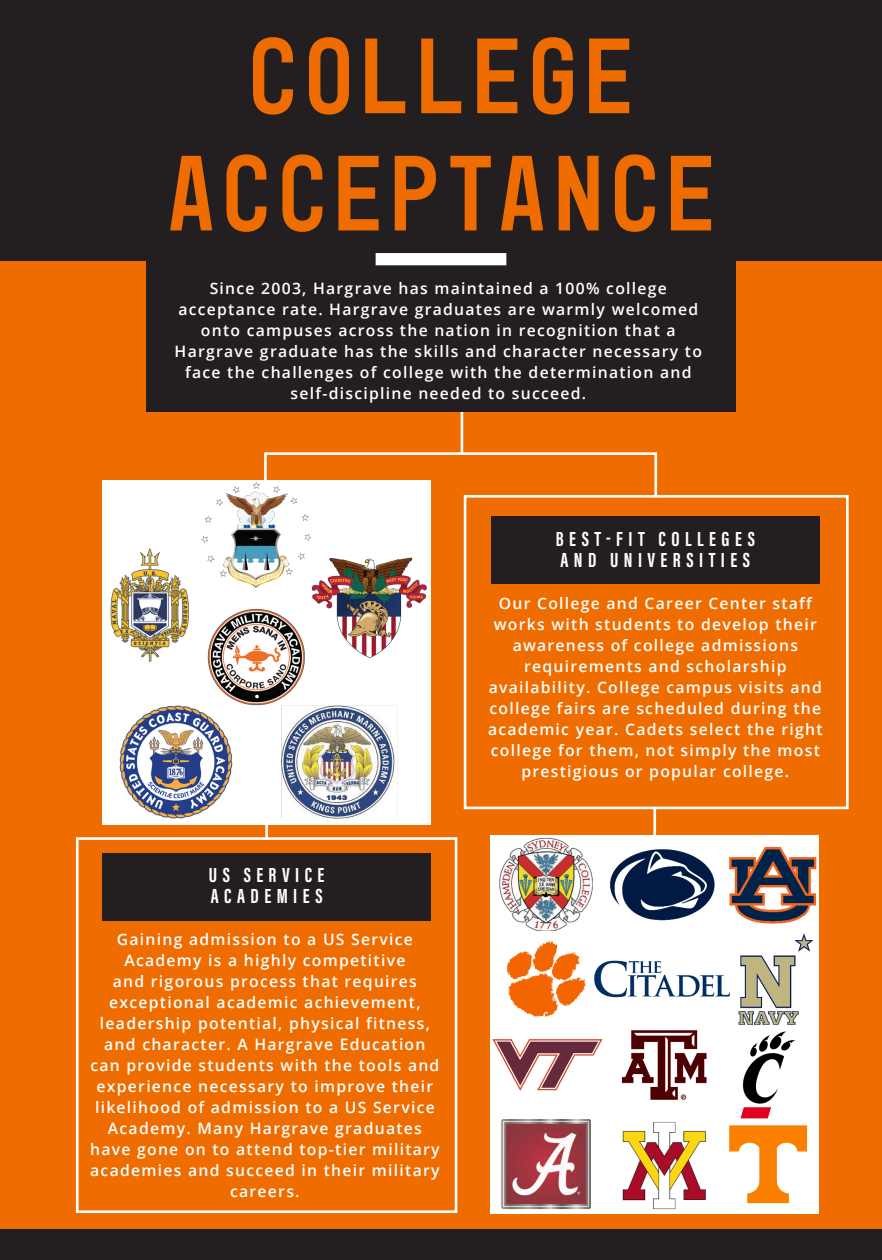
<style>
.page{position:relative;width:882px;height:1260px;background:#fff}
.page>*{position:absolute;margin:0;border:0;box-sizing:border-box;transform-origin:0 0}
.Title_Copy{font:108.5px "Mono 45 Headline";letter-spacing:.075em;color:#ef6c00}
.Heading_12_pt{font:700 21px/21px "Acumin Pro Extra Cond";letter-spacing:.26em;color:#fff}
.Body_9_pt{font:600 15.75px/21px "Open Sans";letter-spacing:.08em;color:#fff;text-align:center}
.Body_9_pt___Align_Ce{font:600 15.75px/21px "Open Sans";letter-spacing:.08em;color:#fff;text-align:center}
</style>
<div class="page">
<div style="left:0;top:0;width:882px;height:261px;background:#231f20"></div>
<div style="left:0;top:261px;width:882px;height:968px;background:#ef6c00"></div>
<hr style="left:265px;top:452px;width:392px;height:3px;background:#fff">
<hr style="left:654px;top:453px;width:3px;height:44px;background:#fff">
<hr style="left:264px;top:453px;width:3px;height:44px;background:#fff">
<hr style="left:461px;top:408px;width:2px;height:45px;background:#fff">
<div style="left:0;top:1229px;width:882px;height:31px;background:#231f20"></div>
<img style="left:490px;top:836px;width:328px;height:377px">
<img style="left:102px;top:480px;width:329px;height:344px">
<div style="left:146px;top:36px;width:590px;height:376px;background:#231f20"></div>
<hr style="left:265px;top:811px;width:3px;height:29px;background:#fff">
<hr style="left:653px;top:808px;width:3px;height:29px;background:#fff">
<svg style="left:463px;top:494px;width:386px;height:317px"></svg>
<svg style="left:75px;top:836px;width:383px;height:377px"></svg>
<div style="left:491px;top:516px;width:328px;height:68px;background:#231f20"></div>
<div style="left:376px;top:253px;width:130px;height:12px;background:#fff"></div>
<p class="Title_Copy" style="left:249px;top:13px;width:385px">COLLEGE</p>
<p class="Title_Copy" style="left:167px;top:130px;width:549px">ACCEPTANCE</p>
<p class="Body_9_pt___Align_Ce" style="left:175px;top:277px;width:529px">Since 2003, Hargrave has maintained a 100% college acceptance rate. Hargrave graduates are warmly welcomed onto campuses across the nation in recognition that a Hargrave graduate has the skills and character necessary to face the challenges of college with the determination and self-discipline needed to succeed.</p>
<p class="Heading_12_pt" style="left:556px;top:528px;width:201px">BEST-FIT COLLEGES<br>AND UNIVERSITIES</p>
<p class="Heading_12_pt" style="left:209px;top:864px;width:117px">US SERVICE</p>
<p class="Heading_12_pt" style="left:211px;top:885px;width:113px">ACADEMIES</p>
<p class="Body_9_pt" style="left:90px;top:928px;width:351px">Gaining admission to a US Service Academy is a highly competitive<br>and rigorous process that requires exceptional academic achievement, leadership potential, physical fitness, and character. A Hargrave Education can provide students with the tools and experience necessary to improve their likelihood of admission to a US Service Academy. Many Hargrave graduates have gone on to attend top-tier military academies and succeed in their military careers.</p>
<p class="Body_9_pt" style="left:488px;top:592px;width:336px">Our College and Career Center staff works with students to develop their awareness of college admissions requirements and scholarship availability. College campus visits and college fairs are scheduled during the academic year. Cadets select the right college for them, not simply the most prestigious or popular college.</p>
</div>
